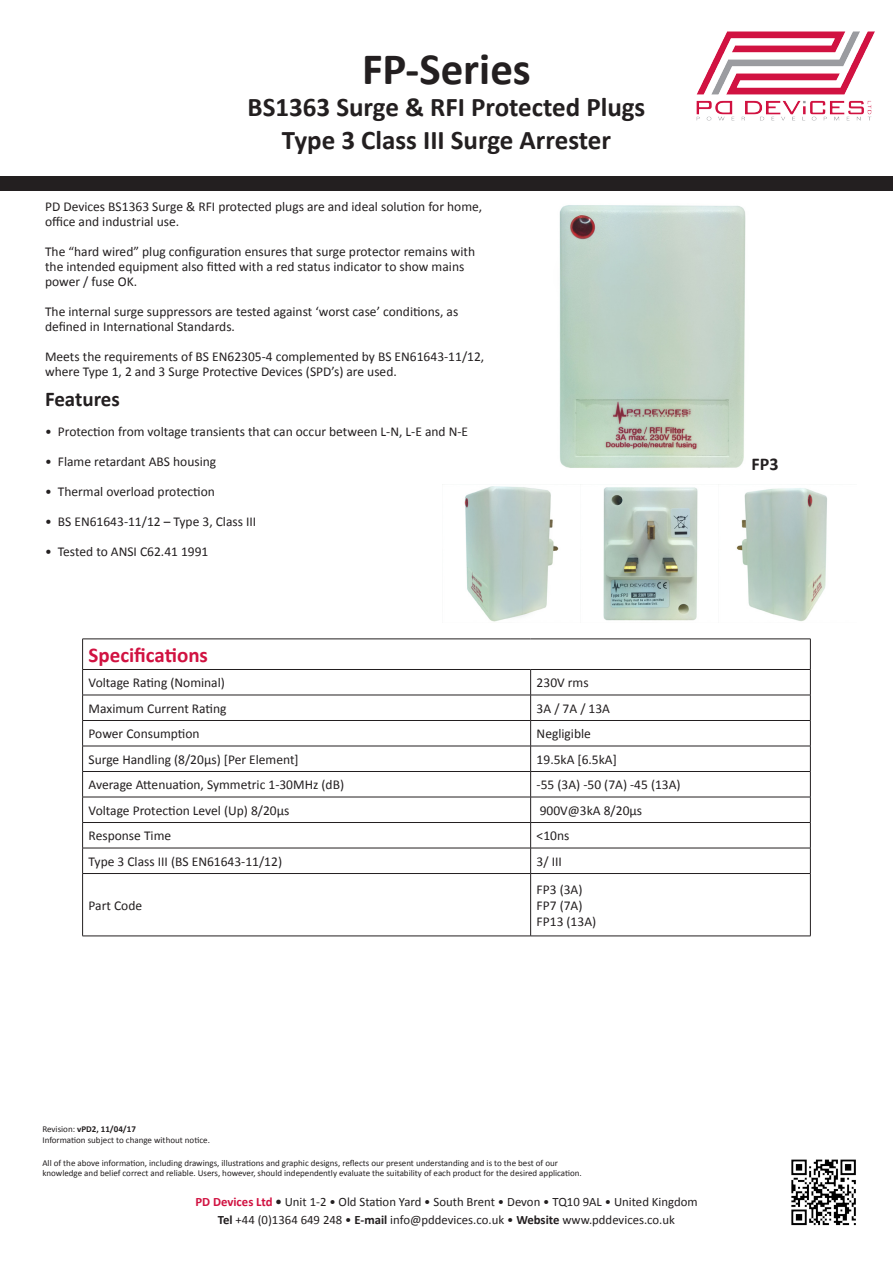
<style>
.page{position:relative;width:893px;height:1263px;background:#fff}
.page>*{position:absolute;margin:0;border:0;box-sizing:border-box;transform-origin:0 0}
.t1{font:700 45px "Calibri";color:#231f20}
.t2{font:700 27px "Calibri";color:#231f20}
.t3{font:700 21px "Calibri";color:#d11241}
.Paragraph_Style_1{font:700 21px "Calibri";color:#231f20}
.t4{font:700 18px "Calibri";color:#231f20}
.Paragraph_Style_1-2{font:13.5px/15px "Calibri";color:#231f20}
.t5{font:12.75px "Calibri";color:#231f20}
.t6{font:9px/10.8px "Calibri";color:#231f20}
.t7{font:700 9px "Calibri";color:#231f20}
.s1{font-weight:400}
.s2{font-weight:700;color:#d11241}
.s3{font-weight:700}
</style>
<div class="page">
<img style="left:559px;top:205px;width:187px;height:263px">
<hr style="left:82px;top:639px;width:449px;height:1px;background:#231f20">
<hr style="left:82px;top:639px;width:1px;height:30px;background:#231f20">
<hr style="left:531px;top:639px;width:280px;height:1px;background:#231f20">
<hr style="left:810px;top:639px;width:1px;height:30px;background:#231f20">
<hr style="left:82px;top:669px;width:449px;height:1px;background:#231f20">
<hr style="left:531px;top:669px;width:280px;height:1px;background:#231f20">
<hr style="left:82px;top:695px;width:449px;height:1px;background:#231f20">
<hr style="left:531px;top:695px;width:280px;height:1px;background:#231f20">
<hr style="left:82px;top:720px;width:449px;height:1px;background:#231f20">
<hr style="left:531px;top:720px;width:280px;height:1px;background:#231f20">
<hr style="left:82px;top:746px;width:449px;height:1px;background:#231f20">
<hr style="left:531px;top:746px;width:280px;height:1px;background:#231f20">
<hr style="left:82px;top:771px;width:449px;height:1px;background:#231f20">
<hr style="left:531px;top:771px;width:280px;height:1px;background:#231f20">
<hr style="left:82px;top:797px;width:449px;height:1px;background:#231f20">
<hr style="left:531px;top:797px;width:280px;height:1px;background:#231f20">
<hr style="left:82px;top:822px;width:449px;height:1px;background:#231f20">
<hr style="left:531px;top:822px;width:280px;height:1px;background:#231f20">
<hr style="left:82px;top:848px;width:449px;height:1px;background:#231f20">
<svg style="left:82px;top:670px;width:1px;height:203px"></svg>
<hr style="left:531px;top:848px;width:280px;height:1px;background:#231f20">
<svg style="left:530px;top:670px;width:1px;height:203px"></svg>
<svg style="left:810px;top:670px;width:1px;height:203px"></svg>
<hr style="left:82px;top:873px;width:449px;height:1px;background:#231f20">
<hr style="left:82px;top:874px;width:1px;height:62px;background:#231f20">
<hr style="left:531px;top:873px;width:280px;height:1px;background:#231f20">
<hr style="left:530px;top:874px;width:1px;height:62px;background:#231f20">
<hr style="left:810px;top:874px;width:1px;height:62px;background:#231f20">
<hr style="left:82px;top:936px;width:449px;height:1px;background:#231f20">
<hr style="left:531px;top:936px;width:280px;height:1px;background:#231f20">
<div style="left:0;top:177px;width:893px;height:14px;background:#231f20"></div>
<img style="left:696px;top:31px;width:179px;height:90px">
<img style="left:791px;top:1159px;width:65px;height:66px">
<img style="left:442px;top:484px;width:385px;height:138px">
<p class="t1" style="left:362px;top:40px;width:170px">FP-Series</p>
<p class="t2" style="left:248px;top:90px;width:399px">BS1363 Surge &amp; RFI Protected Plugs</p>
<p class="t2" style="left:282px;top:122px;width:331px">Type 3 Class III Surge Arrester</p>
<p class="Paragraph_Style_1-2" style="left:45px;top:199px;width:439px">PD Devices BS1363 Surge &amp; RFI protected plugs are and ideal solution for home, office and industrial use.</p>
<p class="Paragraph_Style_1-2" style="left:45px;top:244px;width:432px">The “hard wired” plug configuration ensures that surge protector remains with the intended equipment also fitted with a red status indicator to show mains power / fuse OK.</p>
<p class="Paragraph_Style_1-2" style="left:45px;top:304px;width:415px">The internal surge suppressors are tested against ‘worst case’ conditions, as defined in International Standards.</p>
<p class="Paragraph_Style_1-2" style="left:45px;top:349px;width:441px">Meets the requirements of BS EN62305-4 complemented by BS EN61643-11/12, where Type 1, 2 and 3 Surge Protective Devices (SPD’s) are used.</p>
<p class="Paragraph_Style_1" style="left:45px;top:386px;width:76px">Features</p>
<p class="Paragraph_Style_1-2" style="left:45px;top:424px;width:425px">• Protection from voltage transients that can occur between L-N, L-E and N-E</p>
<p class="Paragraph_Style_1-2" style="left:45px;top:454px;width:173px">• Flame retardant ABS housing</p>
<p class="Paragraph_Style_1-2" style="left:45px;top:484px;width:171px">• Thermal overload protection</p>
<p class="Paragraph_Style_1-2" style="left:45px;top:514px;width:213px">• BS EN61643-11/12 – Type 3, Class III</p>
<p class="Paragraph_Style_1-2" style="left:45px;top:544px;width:165px">• Tested to ANSI C62.41 1991</p>
<p class="t3" style="left:89px;top:642px;width:121px">Specifications</p>
<p class="Paragraph_Style_1-2" style="left:89px;top:675px;width:138px">Voltage Rating (Nominal)</p>
<p class="Paragraph_Style_1-2" style="left:537px;top:675px;width:54px">230V rms</p>
<p class="Paragraph_Style_1-2" style="left:89px;top:701px;width:139px">Maximum Current Rating</p>
<p class="Paragraph_Style_1-2" style="left:537px;top:701px;width:75px">3A / 7A / 13A</p>
<p class="Paragraph_Style_1-2" style="left:89px;top:726px;width:113px">Power Consumption</p>
<p class="Paragraph_Style_1-2" style="left:537px;top:726px;width:56px">Negligible</p>
<p class="Paragraph_Style_1-2" style="left:89px;top:752px;width:212px">Surge Handling (8/20μs) [Per Element]</p>
<p class="Paragraph_Style_1-2" style="left:537px;top:752px;width:82px">19.5kA [6.5kA]</p>
<p class="Paragraph_Style_1-2" style="left:89px;top:777px;width:257px">Average Attenuation, Symmetric 1-30MHz (dB)</p>
<p class="Paragraph_Style_1-2" style="left:537px;top:777px;width:146px">-55 (3A) -50 (7A) -45 (13A)</p>
<p class="Paragraph_Style_1-2" style="left:89px;top:803px;width:202px">Voltage Protection Level (Up) 8/20μs</p>
<p class="Paragraph_Style_1-2" style="left:540px;top:803px;width:104px">900V@3kA 8/20μs</p>
<p class="Paragraph_Style_1-2" style="left:89px;top:828px;width:84px">Response Time</p>
<p class="Paragraph_Style_1-2" style="left:537px;top:828px;width:34px">&lt;10ns</p>
<p class="Paragraph_Style_1-2" style="left:89px;top:854px;width:195px">Type 3 Class III (BS EN61643-11/12)</p>
<p class="Paragraph_Style_1-2" style="left:537px;top:854px;width:27px">3/ III</p>
<p class="Paragraph_Style_1-2" style="left:89px;top:898px;width:55px">Part Code</p>
<p class="Paragraph_Style_1-2" style="left:537px;top:882px;width:47px">FP3 (3A)</p>
<p class="Paragraph_Style_1-2" style="left:537px;top:898px;width:47px">FP7 (7A)</p>
<p class="Paragraph_Style_1-2" style="left:537px;top:914px;width:61px">FP13 (13A)</p>
<p class="t4" style="left:752px;top:453px;width:28px">FP3</p>
<p class="t7" style="left:42px;top:1124px;width:95px"><span class="s1">Revision:</span> vPD2, 11/04/17</p>
<p class="t6" style="left:42px;top:1135px;width:169px">Information subject to change without notice.</p>
<p class="t6" style="left:42px;top:1157px;width:541px">All of the above information, including drawings, illustrations and graphic designs, reflects our present understanding and is to the best of our knowledge and belief correct and reliable. Users, however, should independently evaluate the suitability of each product for the desired application.</p>
<p class="t5" style="left:195px;top:1194px;width:504px"><span class="s2">PD Devices Ltd</span> <span class="s3">•</span> Unit 1-2 • Old Station Yard • South Brent • Devon • TQ10 9AL • United Kingdom</p>
<p class="t5" style="left:218px;top:1212px;width:458px"><span class="s3">Tel</span> +44 (0)1364 649 248 • <span class="s3">E-mail</span> info@pddevices.co.uk • <span class="s3">Website</span> www.pddevices.co.uk</p>
</div>
